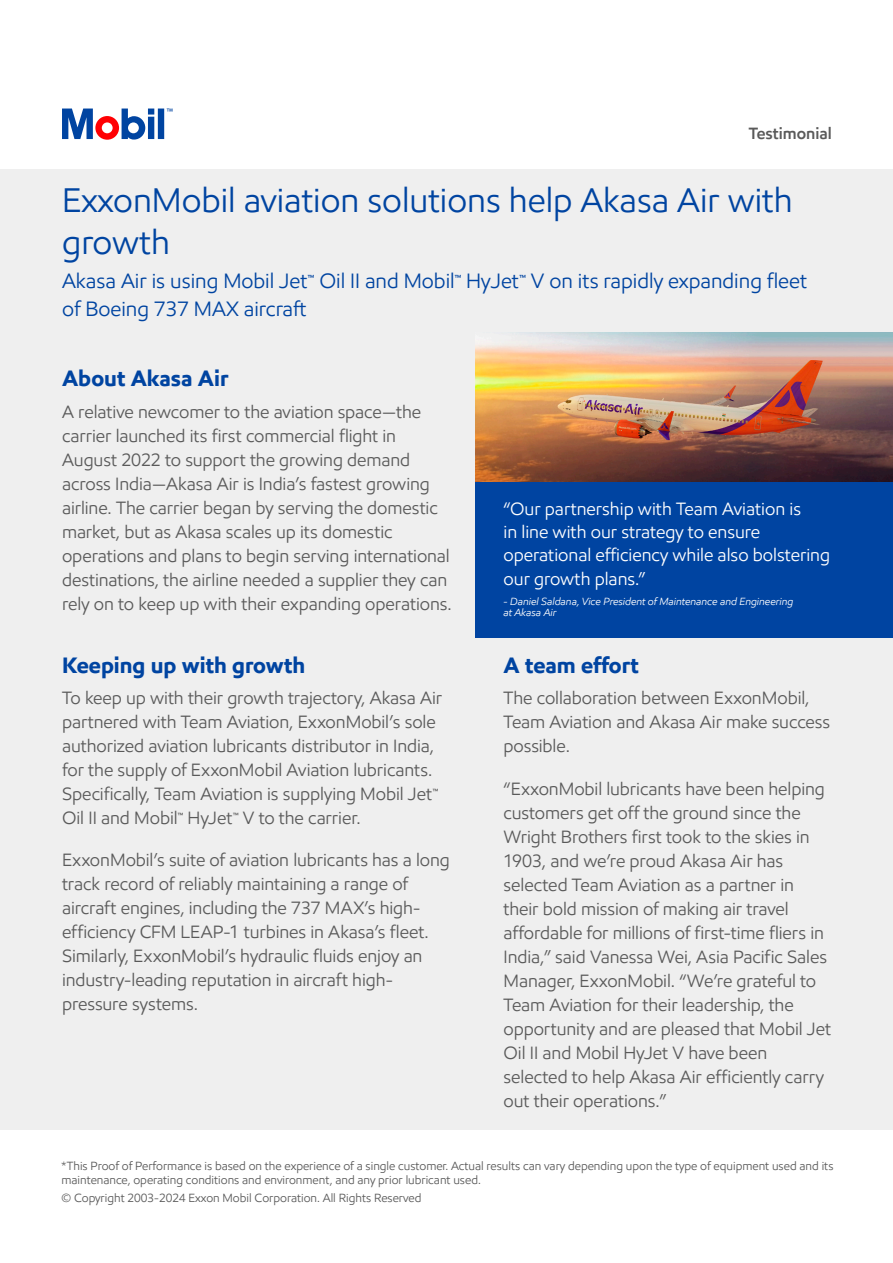
<style>
.page{position:relative;width:893px;height:1263px;background:#fff}
.page>*{position:absolute;margin:0;border:0;box-sizing:border-box;transform-origin:0 0}
.Header_38_46pt{font:34.5px/41.4px "E Mprint";color:#0044a1}
.Body_subheadline_10_13pt{font:700 22.5px "E Mprint";color:#0044a1}
.Header_38_46pt-2{font:21px/28.2px "E Mprint";color:#0044a1}
.Body_subheadline_10_13pt-2{font:18px/24px "E Mprint";letter-spacing:-.005em;color:#5a5a5a}
.Callout_text_16_19pt{font:18px/23.1px "E Mprint";color:#fff}
.Body_subheadline_10_13pt-3{font:600 16.5px "E Mprint";color:#5a5a5a}
.Icon{font:12px/14.4px "E Mprint";color:#5a5a5a}
.Callout_text_16_19pt-2{font:italic 10.5px/11.1px "E Mprint";color:#fff}
</style>
<div class="page">
<div style="left:0;top:169px;width:893px;height:960px;background:#efefef"></div>
<svg style="left:62px;top:109px;width:110px;height:31px"></svg>
<div style="left:476px;top:480px;width:417px;height:157px;background:#0044a1"></div>
<img style="left:476px;top:333px;width:417px;height:148px">
<p class="Body_subheadline_10_13pt-3" style="left:749px;top:123px;width:84px">Testimonial</p>
<p class="Header_38_46pt" style="left:62px;top:179px;width:732px">ExxonMobil aviation solutions help Akasa Air with growth</p>
<p class="Header_38_46pt-2" style="left:62px;top:266px;width:746px">Akasa Air is using Mobil Jet™ Oil II and Mobil™ HyJet™ V on its rapidly expanding fleet of Boeing 737 MAX aircraft</p>
<p class="Body_subheadline_10_13pt" style="left:62px;top:364px;width:168px">About Akasa Air</p>
<p class="Body_subheadline_10_13pt-2" style="left:62px;top:399px;width:391px">A relative newcomer to the aviation space—the carrier launched its first commercial flight in August 2022 to support the growing demand across India—Akasa Air is India’s fastest growing airline. The carrier began by serving the domestic market, but as Akasa scales up its domestic operations and plans to begin serving international destinations, the airline needed a supplier they can rely on to keep up with their expanding operations.</p>
<p class="Body_subheadline_10_13pt" style="left:62px;top:651px;width:245px">Keeping up with growth</p>
<p class="Body_subheadline_10_13pt-2" style="left:62px;top:686px;width:382px">To keep up with their growth trajectory, Akasa Air partnered with Team Aviation, ExxonMobil’s sole authorized aviation lubricants distributor in India, for the supply of ExxonMobil Aviation lubricants.<br>Specifically, Team Aviation is supplying Mobil Jet™ Oil II and Mobil™ HyJet™ V to the carrier.</p>
<p class="Body_subheadline_10_13pt-2" style="left:62px;top:848px;width:389px">ExxonMobil’s suite of aviation lubricants has a long track record of reliably maintaining a range of aircraft engines, including the 737 MAX’s high&shy;efficiency CFM LEAP-1 turbines in Akasa’s fleet.<br>Similarly, ExxonMobil’s hydraulic fluids enjoy an industry-leading reputation in aircraft high&shy;pressure systems.</p>
<p class="Callout_text_16_19pt" style="left:503px;top:497px;width:328px">“Our partnership with Team Aviation is<br>in line with our strategy to ensure operational efficiency while also bolstering our growth plans.”</p>
<p class="Callout_text_16_19pt-2" style="left:503px;top:595px;width:291px">- Daniel Saldana, Vice President of Maintenance and Engineering at Akasa Air</p>
<p class="Body_subheadline_10_13pt" style="left:503px;top:651px;width:137px">A team effort</p>
<p class="Body_subheadline_10_13pt-2" style="left:503px;top:686px;width:328px">The collaboration between ExxonMobil,<br>Team Aviation and Akasa Air make success possible.</p>
<p class="Body_subheadline_10_13pt-2" style="left:503px;top:776px;width:329px">“ExxonMobil lubricants have been helping customers get off the ground since the Wright Brothers first took to the skies in 1903, and we’re proud Akasa Air has selected Team Aviation as a partner in their bold mission of making air travel affordable for millions of first-time fliers in India,” said Vanessa Wei, Asia Pacific Sales Manager, ExxonMobil. “We’re grateful to Team Aviation for their leadership, the opportunity and are pleased that Mobil Jet Oil II and Mobil HyJet V have been selected to help Akasa Air efficiently carry out their operations.”</p>
<p class="Icon" style="left:62px;top:1158px;width:774px">*This Proof of Performance is based on the experience of a single customer. Actual results can vary depending upon the type of equipment used and its maintenance, operating conditions and environment, and any prior lubricant used.</p>
<p class="Icon" style="left:62px;top:1190px;width:361px">© Copyright 2003-2024 Exxon Mobil Corporation. All Rights Reserved</p>
</div>
